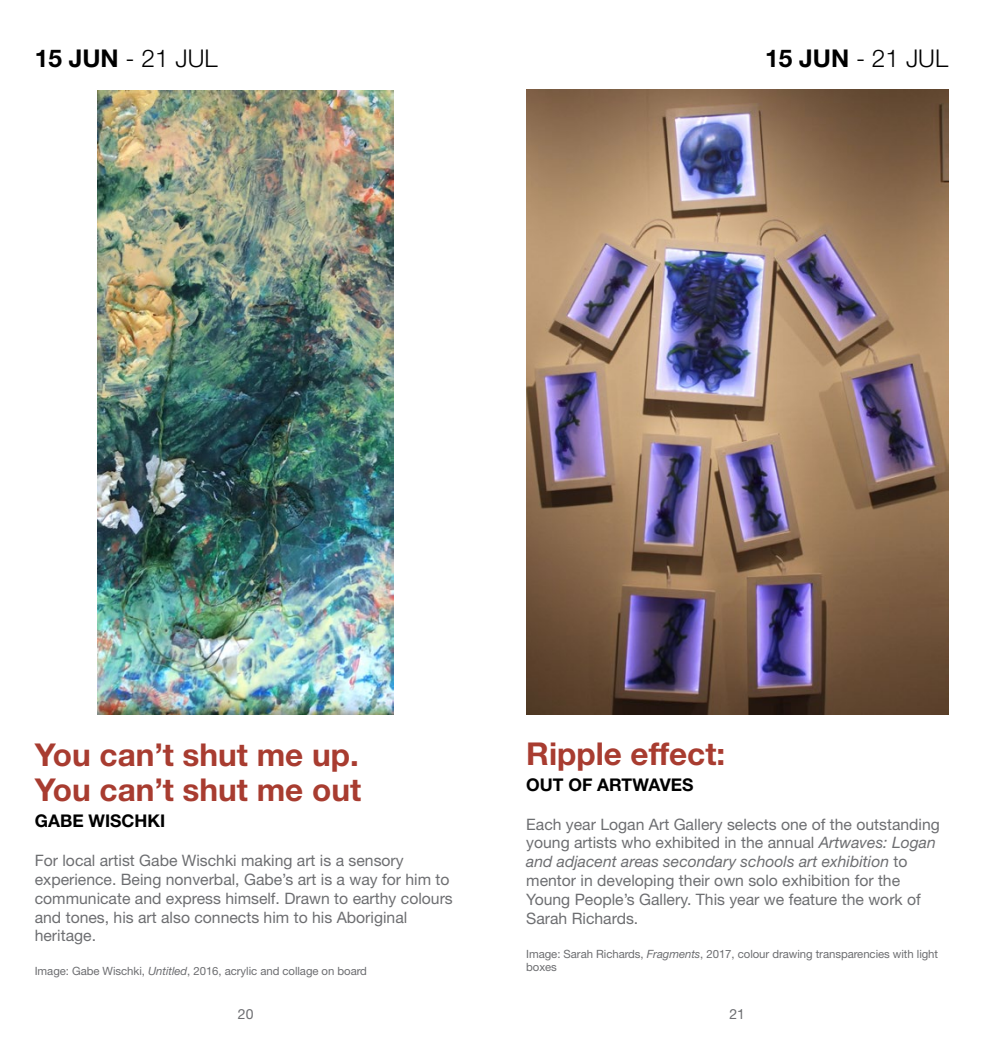
<style>
.page{position:relative;width:983px;height:1042px;background:#fff}
.page>*{position:absolute;margin:0;border:0;box-sizing:border-box;transform-origin:0 0}
.t1{font:700 31.5px/35px "Helvetica Neue LT Std";color:#a83c30}
.t2{font:300 24.5px "Helvetica Neue LT Std";color:#000}
.t3{font:700 17.5px "Helvetica Neue LT Std";color:#000}
.t4{font:15.75px/18.9px "Helvetica Neue LT Std";color:#6d6e71}
.t5{font:14px "Helvetica Neue LT Std";color:#6d6e71}
.t6{font:11.38px/13.7px "Helvetica Neue LT Std";letter-spacing:-.005em;color:#6d6e71}
.s1{font-weight:700}
.s2{font-style:italic}
</style>
<div class="page">
<img style="left:98px;top:90px;width:296px;height:624px">
<img style="left:526px;top:89px;width:421px;height:625px">
<h2 class="t2" style="left:35px;top:43px;width:184px"><span class="s1">15 JUN</span> - 21 JUL</h2>
<h2 class="t2" style="left:765px;top:43px;width:184px"><span class="s1">15 JUN</span> - 21 JUL</h2>
<h3 class="t1" style="left:35px;top:737px;width:328px">You can’t shut me up.<br>You can’t shut me out</h3>
<h3 class="t3" style="left:35px;top:810px;width:132px">GABE WISCHKI</h3>
<p class="t4" style="left:35px;top:850px;width:419px">For local artist Gabe Wischki making art is a sensory experience. Being nonverbal, Gabe’s art is a way for him to communicate and express himself. Drawn to earthy colours and tones, his art also connects him to his Aboriginal heritage.</p>
<p class="t6" style="left:35px;top:964px;width:334px">Image: Gabe Wischki, <span class="s2">Untitled</span>, 2016, acrylic and collage on board</p>
<h3 class="t1" style="left:526px;top:735px;width:200px">Ripple effect:</h3>
<h3 class="t3" style="left:526px;top:773px;width:169px">OUT OF ARTWAVES</h3>
<p class="t4" style="left:526px;top:814px;width:415px">Each year Logan Art Gallery selects one of the outstanding young artists who exhibited in the annual <span class="s2">Artwaves: Logan and adjacent areas secondary schools art exhibition</span> to mentor in developing their own solo exhibition for the Young People’s Gallery. This year we feature the work of Sarah Richards.</p>
<p class="t6" style="left:526px;top:946px;width:413px">Image: Sarah Richards, <span class="s2">Fragments</span>, 2017, colour drawing transparencies with light boxes</p>
<p class="t5" style="left:238px;top:1005px;width:17px">20</p>
<p class="t5" style="left:729px;top:1005px;width:17px">21</p>
</div>
